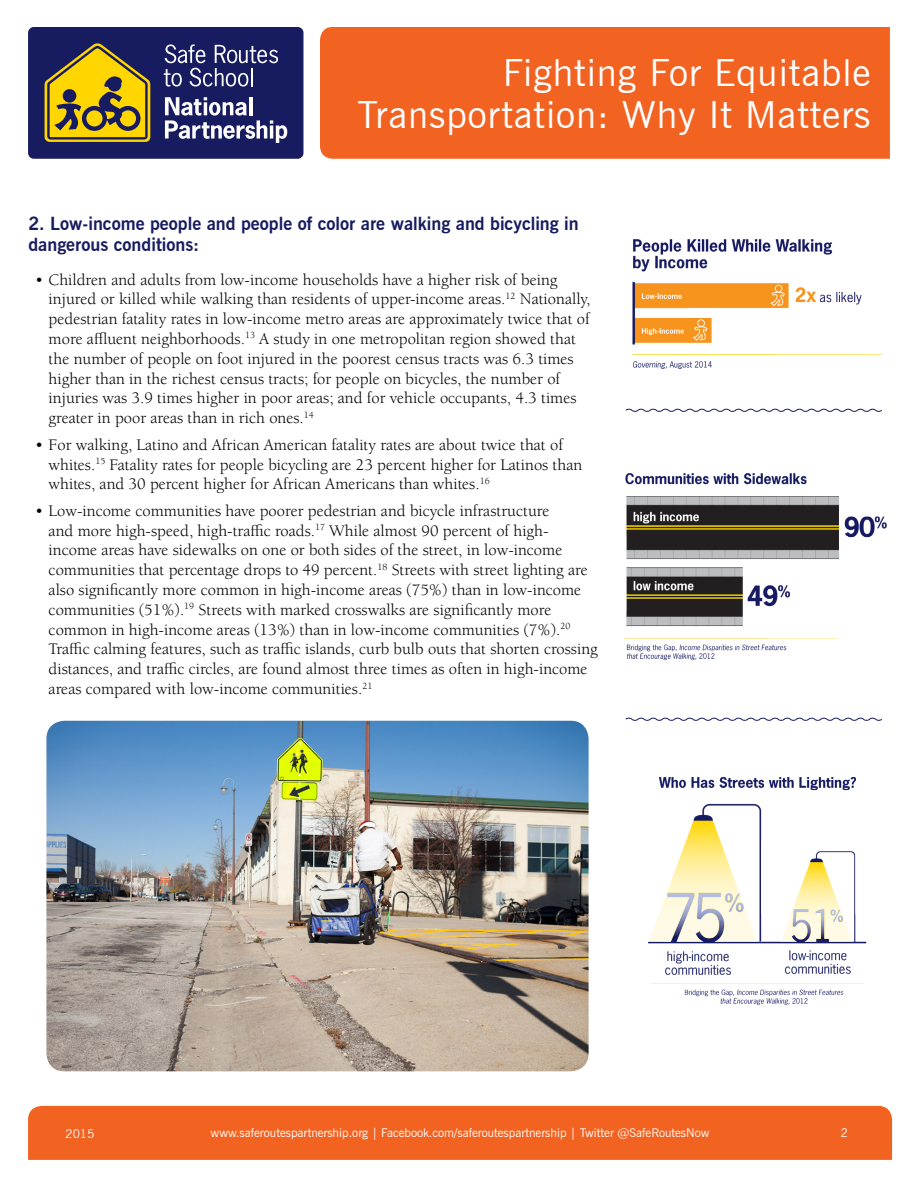
<style>
.page{position:relative;width:918px;height:1188px;background:#fff}
.page>*{position:absolute;margin:0;border:0;box-sizing:border-box;transform-origin:0 0}
.t1{font:37.5px/42px "News Gothic BT";letter-spacing:.025em;color:#fff;text-align:right}
.t2{font:700 18px/21.6px "News Gothic BT";color:#171b60}
.t3{font:16.5px/19.8px "Berkeley Std";color:#000}
.t4{font:12px "News Gothic BT";color:#fff}
</style>
<div class="page">
<div style="left:320px;top:27px;width:570px;height:132px;background:#f26322"></div>
<div style="left:28px;top:27px;width:275px;height:132px;background:#171b60;border-radius:6px"></div>
<svg style="left:45px;top:43px;width:105px;height:99px"></svg>
<svg style="left:164px;top:44px;width:114px;height:43px"></svg>
<svg style="left:165px;top:97px;width:122px;height:46px"></svg>
<div style="left:28px;top:1106px;width:864px;height:54px;background:#f26322"></div>
<img style="left:648px;top:777px;width:219px;height:228px">
<img style="left:624px;top:473px;width:263px;height:188px">
<img style="left:632px;top:239px;width:250px;height:130px">
<svg style="left:625px;top:408px;width:257px;height:4px"></svg>
<svg style="left:625px;top:717px;width:257px;height:4px"></svg>
<img style="left:46px;top:721px;width:543px;height:350px">
<h1 class="t1" style="left:358px;top:52px;width:515px">Fighting For Equitable<br>Transportation: Why It Matters</h1>
<p class="t2" style="left:28px;top:212px;width:552px">2. Low-income people and people of color are walking and bicycling in dangerous conditions:</p>
<p class="t3" style="left:49px;top:270px;width:543px;text-indent:-13px">• Children and adults from low-income households have a higher risk of being injured or killed while walking than residents of upper-income areas.<sup>12</sup> Nationally, pedestrian fatality rates in low-income metro areas are approximately twice that of more affluent neighborhoods.<sup>13</sup> A study in one metropolitan region showed that the number of people on foot injured in the poorest census tracts was 6.3 times higher than in the richest census tracts; for people on bicycles, the number of injuries was 3.9 times higher in poor areas; and for vehicle occupants, 4.3 times greater in poor areas than in rich ones.<sup>14</sup></p>
<p class="t3" style="left:49px;top:435px;width:535px;text-indent:-13px">• For walking, Latino and African American fatality rates are about twice that of whites.<sup>15</sup> Fatality rates for people bicycling are 23 percent higher for Latinos than whites, and 30 percent higher for African Americans than whites.<sup>16</sup></p>
<p class="t3" style="left:49px;top:501px;width:551px;text-indent:-13px">• Low-income communities have poorer pedestrian and bicycle infrastructure<br>and more high-speed, high-traffic roads.<sup>17</sup> While almost 90 percent of high&shy;income areas have sidewalks on one or both sides of the street, in low-income communities that percentage drops to 49 percent.<sup>18</sup> Streets with street lighting are also significantly more common in high-income areas (75%) than in low-income communities (51%).<sup>19</sup> Streets with marked crosswalks are significantly more common in high-income areas (13%) than in low-income communities (7%).<sup>20<br></sup>Traffic calming features, such as traffic islands, curb bulb outs that shorten crossing distances, and traffic circles, are found almost three times as often in high-income areas compared with low-income communities.<sup>21</sup></p>
<p class="t4" style="left:65px;top:1126px;width:30px">2015</p>
<p class="t4" style="left:211px;top:1126px;width:501px">www.saferoutespartnership.org | Facebook.com/saferoutespartnership | Twitter @SafeRoutesNow</p>
<p class="t4" style="left:841px;top:1126px;width:9px">2</p>
</div>
